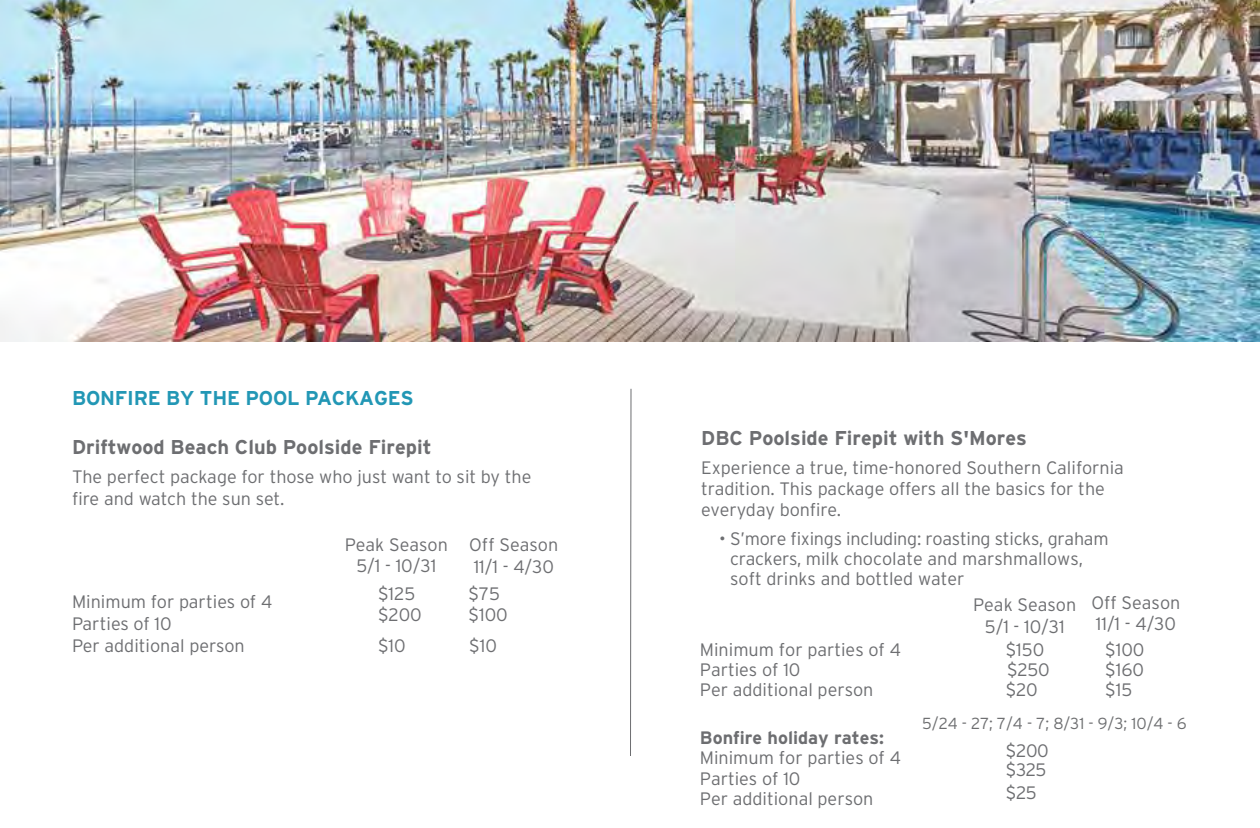
<style>
.page{position:relative;width:1260px;height:828px;background:#fff}
.page>*{position:absolute;margin:0;border:0;box-sizing:border-box;transform-origin:0 0}
.t1{font:700 20px "Interstate";color:#6d6e71}
.t2{font:700 20px "Interstate";letter-spacing:-.01em;color:#2297b5}
.t3{font:300 18px/21px "Interstate";color:#6d6e71}
.t4{font:700 18px "Interstate";color:#6d6e71}
.t5{font:300 16px "Interstate";color:#6d6e70}
</style>
<div class="page">
<hr style="left:630px;top:389px;width:2px;height:367px;background:#6d6e71">
<img style="left:0;top:0;width:1260px;height:342px">
<p class="t2" style="left:72px;top:386px;width:343px">BONFIRE BY THE POOL PACKAGES</p>
<h5 class="t1" style="left:72px;top:435px;width:361px">Driftwood Beach Club Poolside Firepit</h5>
<p class="t3" style="left:72px;top:466px;width:461px">The perfect package for those who just want to sit by the</p>
<p class="t3" style="left:72px;top:488px;width:214px">fre and watch the sun set.</p>
<p class="t3" style="left:345px;top:534px;width:105px">Peak Season</p>
<p class="t3" style="left:469px;top:534px;width:91px">Off Season</p>
<p class="t3" style="left:356px;top:555px;width:81px">5/1 - 10/31</p>
<p class="t3" style="left:474px;top:556px;width:82px">11/1 - 4/30</p>
<p class="t3" style="left:72px;top:591px;width:202px;line-height:22px">Minimum for parties of 4<br>Parties of 10</p>
<p class="t3" style="left:378px;top:583px;width:45px">$125 $200</p>
<p class="t3" style="left:469px;top:583px;width:41px">$75 $100</p>
<p class="t3" style="left:72px;top:635px;width:174px">Per additional person</p>
<p class="t3" style="left:378px;top:635px;width:29px">$10</p>
<p class="t3" style="left:469px;top:635px;width:29px">$10</p>
<h5 class="t1" style="left:701px;top:425px;width:327px">DBC Poolside Firepit with S'Mores</h5>
<p class="t3" style="left:701px;top:457px;width:424px">Experience a true, time-honored Southern California tradition. This package offers all the basics for the everyday bonfre.</p>
<p class="t3" style="left:730px;top:528px;width:380px;line-height:20px;text-indent:-11px">• S’more fixings including: roasting sticks, graham crackers, milk chocolate and marshmallows, soft drinks and bottled water</p>
<p class="t3" style="left:985px;top:594px;width:197px;line-height:21.6px;text-indent:-12px">Peak Season Off Season<br>5/1 - 10/31</p>
<p class="t3" style="left:1096px;top:613px;width:82px">11/1 - 4/30</p>
<p class="t3" style="left:700px;top:639px;width:203px">Minimum for parties of 4</p>
<p class="t3" style="left:1006px;top:639px;width:40px">$150</p>
<p class="t3" style="left:1105px;top:639px;width:41px">$100</p>
<p class="t3" style="left:700px;top:659px;width:102px">Parties of 10</p>
<p class="t3" style="left:1007px;top:659px;width:44px">$250</p>
<p class="t3" style="left:1105px;top:659px;width:40px">$160</p>
<p class="t3" style="left:700px;top:679px;width:175px">Per additional person</p>
<p class="t3" style="left:1006px;top:679px;width:33px">$20</p>
<p class="t3" style="left:1105px;top:679px;width:28px">$15</p>
<p class="t5" style="left:922px;top:714px;width:266px">5/24 - 27; 7/4 - 7; 8/31 - 9/3; 10/4 - 6</p>
<h5 class="t4" style="left:700px;top:727px;width:186px">Bonfire holiday rates:</h5>
<p class="t3" style="left:700px;top:747px;width:203px">Minimum for parties of 4</p>
<p class="t3" style="left:1006px;top:742px;width:45px;line-height:18.8px">$200 $325</p>
<p class="t3" style="left:700px;top:768px;width:102px">Parties of 10</p>
<p class="t3" style="left:1006px;top:782px;width:32px">$25</p>
<p class="t3" style="left:700px;top:788px;width:175px">Per additional person</p>
</div>
